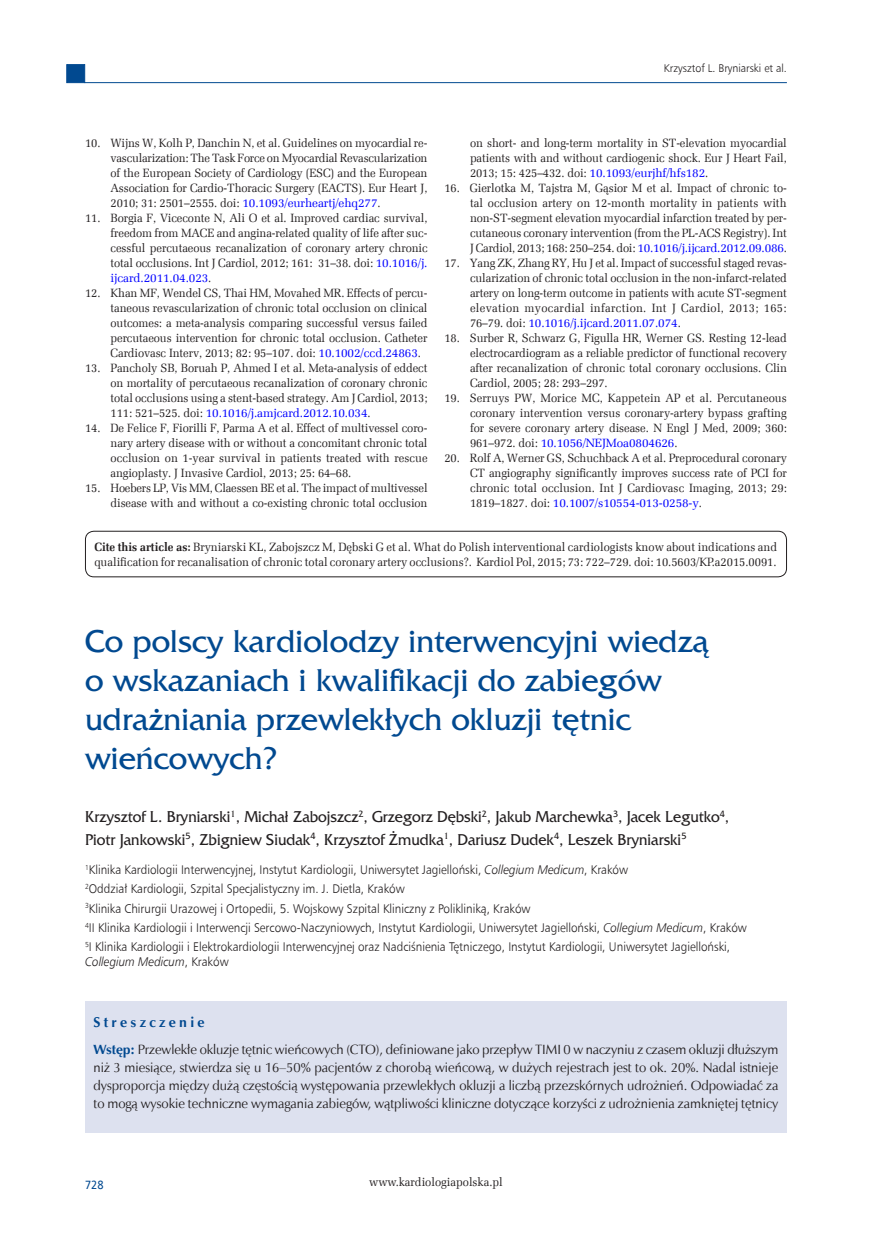
<style>
.page{position:relative;width:872px;height:1234px;background:#fff}
.page>*{position:absolute;margin:0;border:0;box-sizing:border-box;transform-origin:0 0}
._01_Tytul_pierwszy{font:33px/39px "France";color:#014990}
._03_Autor{font:16.5px/22.5px "France";color:#231f20;scale:.94 1}
._13_Streszczenie_sro{font:700 14.25px "Zapf Humnst EU";letter-spacing:.23em;color:#014990}
._12_Streszczenie_pol{font:13.5px/18px "Zapf Humnst EU";color:#231f20;text-align:justify}
._04_Praca{font:12.6px/15px "Humnst 777 Lt EU";color:#231f20;scale:.93 1}
._20_Pismiennictwo_ra{font:12px/15px "Zapf Ellipt EU";letter-spacing:-.01em;color:#231f20;text-align:justify;scale:.95 1}
.t1{font:12px "Humnst 777 EU";color:#014990;scale:.9 1}
.t2{font:11.25px "Humnst 777 Lt EU";color:#231f20;scale:.95 1}
.s1{color:#00f}
.s2{font-weight:700}
.s3{font-style:italic}
.s4{font-weight:700;color:#014990}
</style>
<div class="page">
<hr style="left:85px;top:82px;width:702px;height:1px;background:#014990">
<div style="left:66px;top:64px;width:19px;height:19px;background:#014990;border:1px solid #014990"></div>
<div style="left:85px;top:1000px;width:702px;height:132px;background:#dde1ef"></div>
<div style="left:85px;top:530px;width:702px;height:47px;border:1px solid #231f20;border-radius:9px"></div>
<p class="t2" style="left:664px;top:61px;width:131px">Krzysztof L. Bryniarski et al.</p>
<p class="_20_Pismiennictwo_ra" style="left:111px;top:135px;width:335px;text-indent:-26px">10. Wijns W, Kolh P, Danchin N, et al. Guidelines on myocardial re&shy;vascularization: The Task Force on Myocardial Revascularization of the European Society of Cardiology (ESC) and the European Association for Cardio-Thoracic Surgery (EACTS). Eur Heart J, 2010; 31: 2501–2555. doi: <span class="s1">10.1093/eurheartj/ehq277</span>.</p>
<p class="_20_Pismiennictwo_ra" style="left:111px;top:210px;width:335px;text-indent:-26px">11. Borgia F, Viceconte N, Ali O et al. Improved cardiac survival, freedom from MACE and angina-related quality of life after suc&shy;cessful percutaeous recanalization of coronary artery chronic total occlusions. Int J Cardiol, 2012; 161: 31–38. doi: <span class="s1">10.1016/j. ijcard.2011.04.023</span>.</p>
<p class="_20_Pismiennictwo_ra" style="left:111px;top:285px;width:335px;text-indent:-26px">12. Khan MF, Wendel CS, Thai HM, Movahed MR. Effects of percu&shy;taneous revascularization of chronic total occlusion on clinical outcomes: a meta-analysis comparing successful versus failed percutaeous intervention for chronic total occlusion. Catheter Cardiovasc Interv, 2013; 82: 95–107. doi: <span class="s1">10.1002/ccd.24863</span>.</p>
<p class="_20_Pismiennictwo_ra" style="left:111px;top:360px;width:335px;text-indent:-26px">13. Pancholy SB, Boruah P, Ahmed I et al. Meta-analysis of eddect on mortality of percutaeous recanalization of coronary chronic total occlusions using a stent-based strategy. Am J Cardiol, 2013; 111: 521–525. doi: <span class="s1">10.1016/j.amjcard.2012.10.034</span>.</p>
<p class="_20_Pismiennictwo_ra" style="left:111px;top:420px;width:335px;text-indent:-26px">14. De Felice F, Fiorilli F, Parma A et al. Effect of multivessel coro&shy;nary artery disease with or without a concomitant chronic total occlusion on 1-year survival in patients treated with rescue angioplasty. J Invasive Cardiol, 2013; 25: 64–68.</p>
<p class="_20_Pismiennictwo_ra" style="left:85px;top:480px;width:362px;text-align:right">15. Hoebers LP, Vis MM, Claessen BE et al. The impact of multivessel disease with and without a co-existing chronic total occlusion</p>
<p class="_20_Pismiennictwo_ra" style="left:470px;top:135px;width:335px">on short- and long-term mortality in ST-elevation myocardial patients with and without cardiogenic shock. Eur J Heart Fail, 2013; 15: 425–432. doi: <span class="s1">10.1093/eurjhf/hfs182</span>.</p>
<p class="_20_Pismiennictwo_ra" style="left:470px;top:180px;width:335px;text-indent:-26px">16. Gierlotka M, Tajstra M, Gąsior M et al. Impact of chronic to&shy;tal occlusion artery on 12-month mortality in patients with non-ST-segment elevation myocardial infarction treated by per&shy;cutaneous coronary intervention (from the PL-ACS Registry). Int J Cardiol, 2013; 168: 250–254. doi: <span class="s1">10.1016/j.ijcard.2012.09.086</span>.</p>
<p class="_20_Pismiennictwo_ra" style="left:470px;top:255px;width:335px;text-indent:-26px">17. Yang ZK, Zhang RY, Hu J et al. Impact of successful staged revas&shy;cularization of chronic total occlusion in the non-infarct-related artery on long-term outcome in patients with acute ST-segment elevation myocardial infarction. Int J Cardiol, 2013; 165:<br>76–79. doi: <span class="s1">10.1016/j.ijcard.2011.07.074</span>.</p>
<p class="_20_Pismiennictwo_ra" style="left:470px;top:330px;width:335px;text-indent:-26px">18. Surber R, Schwarz G, Figulla HR, Werner GS. Resting 12-lead electrocardiogram as a reliable predictor of functional recovery after recanalization of chronic total coronary occlusions. Clin Cardiol, 2005; 28: 293–297.</p>
<p class="_20_Pismiennictwo_ra" style="left:470px;top:390px;width:335px;text-indent:-26px">19. Serruys PW, Morice MC, Kappetein AP et al. Percutaneous coronary intervention versus coronary-artery bypass grafting for severe coronary artery disease. N Engl J Med, 2009; 360:<br>961–972. doi: <span class="s1">10.1056/NEJMoa0804626</span>.</p>
<p class="_20_Pismiennictwo_ra" style="left:470px;top:450px;width:335px;text-indent:-26px">20. Rolf A, Werner GS, Schuchback A et al. Preprocedural coronary CT angiography significantly improves success rate of PCI for chronic total occlusion. Int J Cardiovasc Imaging, 2013; 29:<br>1819–1827. doi: <span class="s1">10.1007/s10554-013-0258-y</span>.</p>
<p class="_20_Pismiennictwo_ra" style="left:94px;top:539px;width:720px"><span class="s2">Cite this article as:</span> Bryniarski KL, Zabojszcz M, Dębski G et al. What do Polish interventional cardiologists know about indications and qualification for recanalisation of chronic total coronary artery occlusions?. Kardiol Pol, 2015; 73: 722–729. doi: 10.5603/KP.a2015.0091.</p>
<p class="_01_Tytul_pierwszy" style="left:85px;top:621px;width:625px">Co polscy kardiolodzy interwencyjni wiedzą o wskazaniach i kwalifikacji do zabiegów udrażniania przewlekłych okluzji tętnic wieńcowych?</p>
<p class="_03_Autor" style="left:85px;top:805px;width:687px">Krzysztof L. Bryniarski<sup>1</sup>, Michał Zabojszcz<sup>2</sup>, Grzegorz Dębski<sup>2</sup>, Jakub Marchewka<sup>3</sup>, Jacek Legutko<sup>4</sup>,<br>Piotr Jankowski<sup>5</sup>, Zbigniew Siudak<sup>4</sup>, Krzysztof Żmudka<sup>1</sup>, Dariusz Dudek<sup>4</sup>, Leszek Bryniarski<sup>5</sup></p>
<p class="_04_Praca" style="left:85px;top:861px;width:585px"><sup>1</sup>Klinika Kardiologii Interwencyjnej, Instytut Kardiologii, Uniwersytet Jagielloński, <span class="s3">Collegium Medicum</span>, Kraków</p>
<p class="_04_Praca" style="left:85px;top:881px;width:345px"><sup>2</sup>Oddział Kardiologii, Szpital Specjalistyczny im. J. Dietla, Kraków</p>
<p class="_04_Praca" style="left:85px;top:900px;width:480px"><sup>3</sup>Klinika Chirurgii Urazowej i Ortopedii, 5. Wojskowy Szpital Kliniczny z Polikliniką, Kraków</p>
<p class="_04_Praca" style="left:85px;top:919px;width:713px"><sup>4</sup>II Klinika Kardiologii i Interwencji Sercowo-Naczyniowych, Instytut Kardiologii, Uniwersytet Jagielloński, <span class="s3">Collegium Medicum</span>, Kraków</p>
<p class="_04_Praca" style="left:85px;top:938px;width:695px"><sup>5</sup>I Klinika Kardiologii i Elektrokardiologii Interwencyjnej oraz Nadciśnienia Tętniczego, Instytut Kardiologii, Uniwersytet Jagielloński,<br><span class="s3">Collegium Medicum</span>, Kraków</p>
<p class="_13_Streszczenie_sro" style="left:94px;top:1012px;width:112px">Streszczenie</p>
<p class="_12_Streszczenie_pol" style="left:94px;top:1039px;width:686px"><span class="s4">Wstęp:</span> Przewlekłe okluzje tętnic wieńcowych (CTO), definiowane jako przepływ TIMI 0 w naczyniu z czasem okluzji dłuższym niż 3 miesiące, stwierdza się u 16–50% pacjentów z chorobą wieńcową, w dużych rejestrach jest to ok. 20%. Nadal istnieje dysproporcja między dużą częstością występowania przewlekłych okluzji a liczbą przezskórnych udrożnień. Odpowiadać za to mogą wysokie techniczne wymagania zabiegów, wątpliwości kliniczne dotyczące korzyści z udrożnienia zamkniętej tętnicy</p>
<p class="t1" style="left:85px;top:1176px;width:22px">728</p>
<p class="_20_Pismiennictwo_ra" style="left:369px;top:1173px;width:142px">www.kardiologiapolska.pl</p>
</div>
